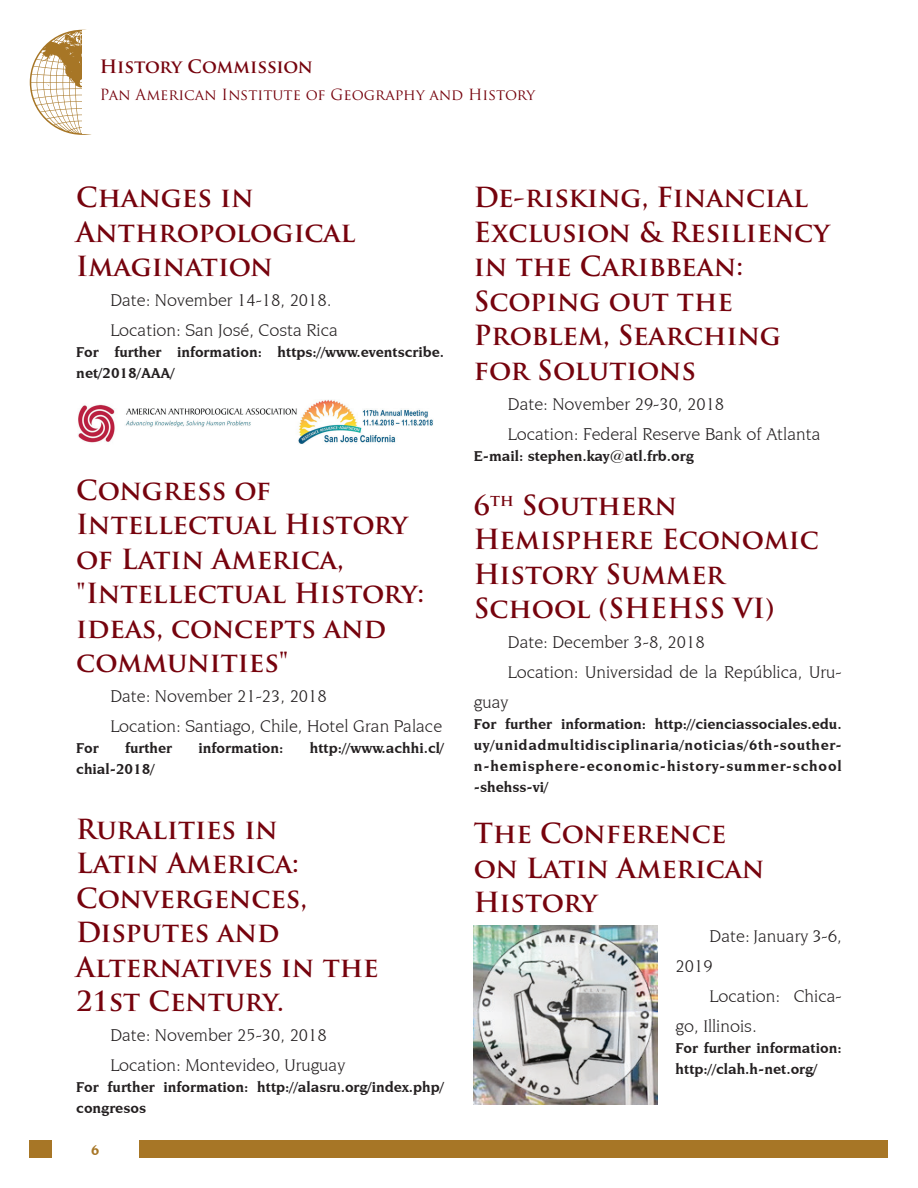
<style>
.page{position:relative;width:918px;height:1188px;background:#fff}
.page>*{position:absolute;margin:0;border:0;box-sizing:border-box;transform-origin:0 0}
.t1{font:700 27px/34.5px "Trajan Pro";color:#76030d}
.t2{font:18px/30px "Novarese IT Cby BT";color:#231f20}
.t3{font:700 18px "Trajan Pro";letter-spacing:-.005em;color:#76030d}
.t4{font:700 15px/21px "Novarese IT Cby BT";color:#231f20}
.t5{font:15px "Trajan Pro";color:#76030d}
.t6{font:700 15px "Novarese IT Cby BT";color:#a77626}
</style>
<div class="page">
<div style="left:30px;top:1140px;width:858px;height:18px;background:#a77626"></div>
<div style="left:52px;top:1140px;width:86px;height:19px;background:#fff"></div>
<svg style="left:30px;top:30px;width:62px;height:105px"></svg>
<div style="left:82px;top:30px;width:63px;height:104px;background:#fff"></div>
<img style="left:78px;top:400px;width:355px;height:44px">
<img style="left:474px;top:925px;width:184px;height:180px">
<p class="t3" style="left:100px;top:55px;width:215px">History Commission</p>
<p class="t5" style="left:100px;top:85px;width:437px">Pan American Institute of Geography and History</p>
<h1 class="t1" style="left:76px;top:181px;width:281px">Changes in<br>Anthropological<br>Imagination</h1>
<p class="t2" style="left:110px;top:285px;width:229px">Date: November 14-18, 2018.<br>Location: San José, Costa Rica</p>
<p class="t4" style="left:76px;top:342px;width:369px">For further information: https://www.eventscribe. net/2018/AAA/</p>
<h1 class="t1" style="left:76px;top:473px;width:349px">Congress of<br>Intellectual History of Latin America, "Intellectual History: ideas, concepts and communities"</h1>
<p class="t2" style="left:110px;top:681px;width:333px">Date: November 21-23, 2018<br>Location: Santiago, Chile, Hotel Gran Palace</p>
<p class="t4" style="left:76px;top:738px;width:24px">For</p>
<p class="t4" style="left:125px;top:738px;width:49px">further</p>
<p class="t4" style="left:199px;top:738px;width:87px">information:</p>
<p class="t4" style="left:310px;top:738px;width:136px">http://www.achhi.cl/</p>
<p class="t4" style="left:76px;top:759px;width:80px">chial-2018/</p>
<h1 class="t1" style="left:76px;top:812px;width:304px">Ruralities in<br>Latin America:<br>Convergences,<br>Disputes and<br>Alternatives in the<br>21st Century.</h1>
<p class="t2" style="left:110px;top:1020px;width:237px">Date: November 25-30, 2018<br>Location: Montevideo, Uruguay</p>
<p class="t4" style="left:76px;top:1077px;width:369px">For further information: http://alasru.org/index.php/ congresos</p>
<p class="t6" style="left:91px;top:1141px;width:10px">6</p>
<h1 class="t1" style="left:474px;top:181px;width:357px">De-risking, Financial<br>Exclusion &amp; Resiliency in the Caribbean:<br>Scoping out the<br>Problem, Searching for Solutions</h1>
<p class="t2" style="left:508px;top:389px;width:314px">Date: November 29-30, 2018<br>Location: Federal Reserve Bank of Atlanta</p>
<p class="t4" style="left:474px;top:445px;width:221px">E-mail: stephen.kay@atl.frb.org</p>
<h1 class="t1" style="left:474px;top:488px;width:346px">6<sup>th</sup> Southern<br>Hemisphere Economic<br>History Summer<br>School (SHEHSS VI)</h1>
<p class="t2" style="left:508px;top:627px;width:198px">Date: December 3-8, 2018</p>
<p class="t2" style="left:508px;top:657px;width:335px">Location: Universidad de la República, Uru-</p>
<p class="t2" style="left:474px;top:687px;width:36px">guay</p>
<p class="t4" style="left:474px;top:714px;width:369px;text-align:justify">For further information: http://cienciassociales.edu. uy/unidadmultidisciplinaria/noticias/6th-souther&shy;n-hemisphere-economic-history-summer-school -shehss-vi/</p>
<h1 class="t1" style="left:474px;top:817px;width:292px">The Conference on Latin American<br>History</h1>
<p class="t2" style="left:676px;top:921px;width:168px;text-indent:34px">Date: January 3-6,<br>2019</p>
<p class="t2" style="left:676px;top:981px;width:168px;text-indent:34px">Location: Chica&shy;go, Illinois.</p>
<p class="t4" style="left:676px;top:1038px;width:168px">For further information: http://clah.h-net.org/</p>
</div>
